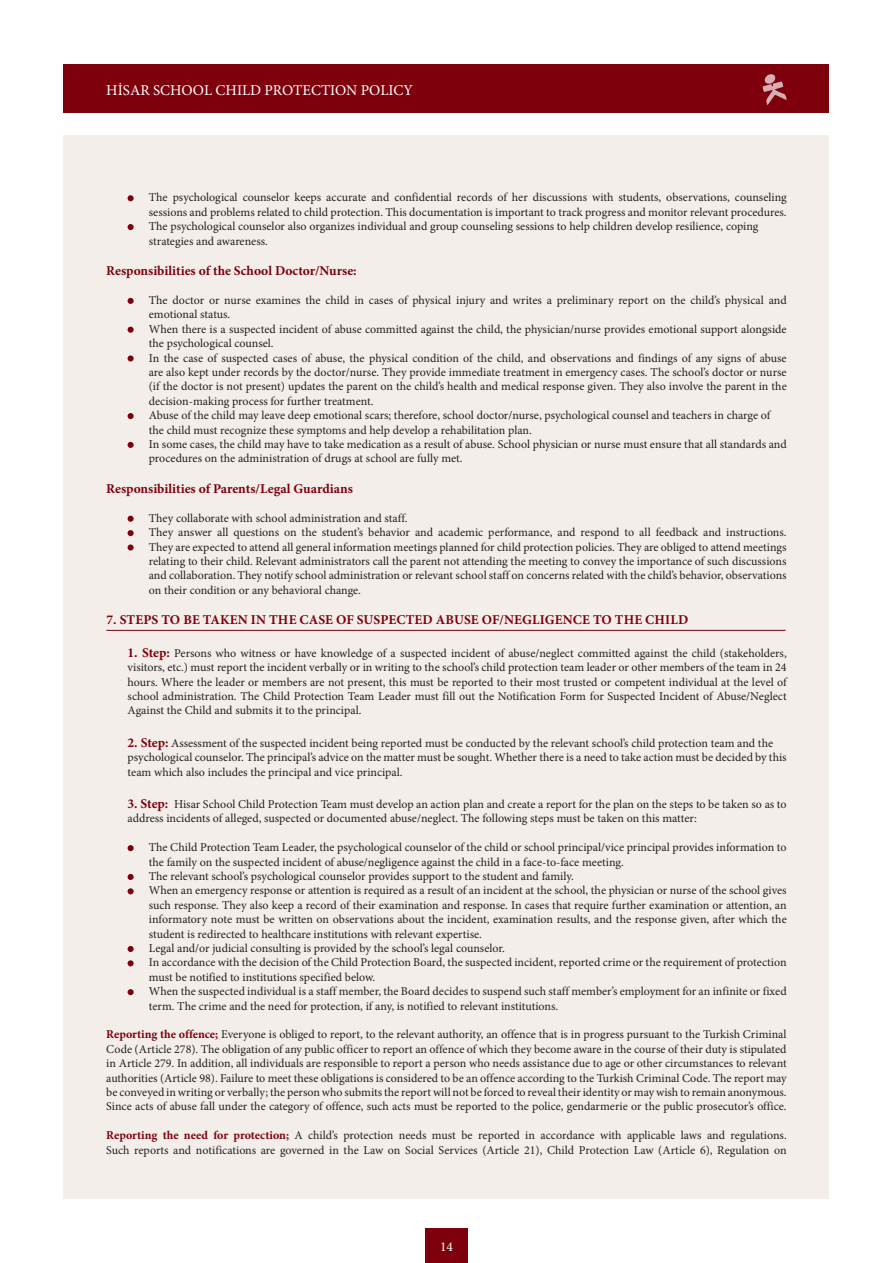
<style>
.page{position:relative;width:893px;height:1263px;background:#fff}
.page>*{position:absolute;margin:0;border:0;box-sizing:border-box;transform-origin:0 0}
.t1{font:15px "Minion Pro";color:#fff}
.t2{font:700 13.5px "Minion Pro";color:#7e000c}
.t3{font:13.5px "Minion Pro";color:#fff}
.t4{font:12px/14.4px "Minion Pro";color:#231f20;text-align:justify}
.s1{font-weight:700;font-size:13.5px;color:#7e000c}
.s2{font-weight:700;color:#7e000c}
</style>
<div class="page">
<div style="left:425px;top:1229px;width:43px;height:34px;background:#7e000c"></div>
<div style="left:64px;top:136px;width:765px;height:1063px;background:#f3eeea"></div>
<div style="left:64px;top:64px;width:765px;height:49px;background:#7e000c"></div>
<svg style="left:763px;top:74px;width:24px;height:31px"></svg>
<hr style="left:106px;top:630px;width:680px;height:1px;background:#7e000c">
<svg style="left:128px;top:195px;width:6px;height:6px"></svg>
<svg style="left:128px;top:224px;width:6px;height:6px"></svg>
<svg style="left:128px;top:298px;width:6px;height:6px"></svg>
<svg style="left:128px;top:327px;width:6px;height:6px"></svg>
<svg style="left:128px;top:355px;width:6px;height:6px"></svg>
<svg style="left:128px;top:413px;width:6px;height:6px"></svg>
<svg style="left:128px;top:442px;width:6px;height:6px"></svg>
<svg style="left:128px;top:516px;width:6px;height:6px"></svg>
<svg style="left:128px;top:530px;width:6px;height:6px"></svg>
<svg style="left:128px;top:544px;width:6px;height:6px"></svg>
<svg style="left:128px;top:845px;width:6px;height:6px"></svg>
<svg style="left:128px;top:874px;width:6px;height:6px"></svg>
<svg style="left:128px;top:888px;width:6px;height:6px"></svg>
<svg style="left:128px;top:946px;width:6px;height:6px"></svg>
<svg style="left:128px;top:960px;width:6px;height:6px"></svg>
<svg style="left:128px;top:989px;width:6px;height:6px"></svg>
<p class="t1" style="left:106px;top:80px;width:308px">HİSAR SCHOOL CHILD PROTECTION POLICY</p>
<p class="t4" style="left:149px;top:190px;width:639px">The psychological counselor keeps accurate and confidential records of her discussions with students, observations, counseling</p>
<p class="t4" style="left:149px;top:205px;width:639px">sessions and problems related to child protection. This documentation is important to track progress and monitor relevant procedures.</p>
<p class="t4" style="left:149px;top:219px;width:611px">The psychological counselor also organizes individual and group counseling sessions to help children develop resilience, coping</p>
<p class="t4" style="left:149px;top:234px;width:121px">strategies and awareness.</p>
<p class="t2" style="left:106px;top:261px;width:252px">Responsibilities of the School Doctor/Nurse:</p>
<p class="t4" style="left:149px;top:293px;width:639px">The doctor or nurse examines the child in cases of physical injury and writes a preliminary report on the child’s physical and</p>
<p class="t4" style="left:149px;top:307px;width:83px">emotional status.</p>
<p class="t4" style="left:149px;top:322px;width:639px">When there is a suspected incident of abuse committed against the child, the physician/nurse provides emotional support alongside</p>
<p class="t4" style="left:149px;top:336px;width:126px">the psychological counsel.</p>
<p class="t4" style="left:149px;top:351px;width:639px">In the case of suspected cases of abuse, the physical condition of the child, and observations and findings of any signs of abuse</p>
<p class="t4" style="left:149px;top:365px;width:639px">are also kept under records by the doctor/nurse. They provide immediate treatment in emergency cases. The school’s doctor or nurse</p>
<p class="t4" style="left:149px;top:379px;width:639px">(if the doctor is not present) updates the parent on the child’s health and medical response given. They also involve the parent in the</p>
<p class="t4" style="left:149px;top:394px;width:226px">decision-making process for further treatment.</p>
<p class="t4" style="left:149px;top:408px;width:623px">Abuse of the child may leave deep emotional scars; therefore, school doctor/nurse, psychological counsel and teachers in charge of</p>
<p class="t4" style="left:149px;top:423px;width:385px">the child must recognize these symptoms and help develop a rehabilitation plan.</p>
<p class="t4" style="left:149px;top:437px;width:639px">In some cases, the child may have to take medication as a result of abuse. School physician or nurse must ensure that all standards and</p>
<p class="t4" style="left:149px;top:451px;width:315px">procedures on the administration of drugs at school are fully met.</p>
<p class="t2" style="left:106px;top:479px;width:248px">Responsibilities of Parents/Legal Guardians</p>
<p class="t4" style="left:149px;top:511px;width:260px">They collaborate with school administration and staff.</p>
<p class="t4" style="left:149px;top:525px;width:639px">They answer all questions on the student’s behavior and academic performance, and respond to all feedback and instructions.</p>
<p class="t4" style="left:149px;top:540px;width:639px">They are expected to attend all general information meetings planned for child protection policies. They are obliged to attend meetings</p>
<p class="t4" style="left:149px;top:554px;width:639px">relating to their child. Relevant administrators call the parent not attending the meeting to convey the importance of such discussions</p>
<p class="t4" style="left:149px;top:568px;width:639px">and collaboration. They notify school administration or relevant school staff on concerns related with the child’s behavior, observations</p>
<p class="t4" style="left:149px;top:583px;width:214px">on their condition or any behavioral change.</p>
<p class="t2" style="left:106px;top:610px;width:583px">7. STEPS TO BE TAKEN IN THE CASE OF SUSPECTED ABUSE OF/NEGLIGENCE TO THE CHILD</p>
<p class="t4" style="left:128px;top:646px;width:661px"><span class="s1">1. Step:</span> Persons who witness or have knowledge of a suspected incident of abuse/neglect committed against the child (stakeholders,</p>
<p class="t4" style="left:128px;top:660px;width:661px">visitors, etc.) must report the incident verbally or in writing to the school’s child protection team leader or other members of the team in 24</p>
<p class="t4" style="left:128px;top:675px;width:661px">hours. Where the leader or members are not present, this must be reported to their most trusted or competent individual at the level of</p>
<p class="t4" style="left:128px;top:689px;width:661px">school administration. The Child Protection Team Leader must fill out the Notification Form for Suspected Incident of Abuse/Neglect</p>
<p class="t4" style="left:128px;top:703px;width:235px">Against the Child and submits it to the principal.</p>
<p class="t4" style="left:128px;top:736px;width:647px"><span class="s1">2. Step:</span> Assessment of the suspected incident being reported must be conducted by the relevant school’s child protection team and the</p>
<p class="t4" style="left:128px;top:750px;width:661px">psychological counselor. The principal’s advice on the matter must be sought. Whether there is a need to take action must be decided by this</p>
<p class="t4" style="left:128px;top:765px;width:277px">team which also includes the principal and vice principal.</p>
<p class="t4" style="left:128px;top:797px;width:660px"><span class="s1">3. Step:</span> Hisar School Child Protection Team must develop an action plan and create a report for the plan on the steps to be taken so as to</p>
<p class="t4" style="left:128px;top:811px;width:571px">address incidents of alleged, suspected or documented abuse/neglect. The following steps must be taken on this matter:</p>
<p class="t4" style="left:149px;top:840px;width:639px">The Child Protection Team Leader, the psychological counselor of the child or school principal/vice principal provides information to</p>
<p class="t4" style="left:149px;top:855px;width:477px">the family on the suspected incident of abuse/negligence against the child in a face-to-face meeting.</p>
<p class="t4" style="left:149px;top:869px;width:426px">The relevant school’s psychological counselor provides support to the student and family.</p>
<p class="t4" style="left:149px;top:883px;width:639px">When an emergency response or attention is required as a result of an incident at the school, the physician or nurse of the school gives</p>
<p class="t4" style="left:149px;top:898px;width:639px">such response. They also keep a record of their examination and response. In cases that require further examination or attention, an</p>
<p class="t4" style="left:149px;top:912px;width:639px">informatory note must be written on observations about the incident, examination results, and the response given, after which the</p>
<p class="t4" style="left:149px;top:927px;width:335px">student is redirected to healthcare institutions with relevant expertise.</p>
<p class="t4" style="left:149px;top:941px;width:358px">Legal and/or judicial consulting is provided by the school’s legal counselor.</p>
<p class="t4" style="left:149px;top:955px;width:639px">In accordance with the decision of the Child Protection Board, the suspected incident, reported crime or the requirement of protection</p>
<p class="t4" style="left:149px;top:970px;width:228px">must be notified to institutions specified below.</p>
<p class="t4" style="left:149px;top:984px;width:639px">When the suspected individual is a staff member, the Board decides to suspend such staff member’s employment for an infinite or fixed</p>
<p class="t4" style="left:149px;top:999px;width:411px">term. The crime and the need for protection, if any, is notified to relevant institutions.</p>
<p class="t4" style="left:106px;top:1027px;width:682px"><span class="s2">Reporting the offence;</span> Everyone is obliged to report, to the relevant authority, an offence that is in progress pursuant to the Turkish Criminal Code (Article 278). The obligation of any public officer to report an offence of which they become aware in the course of their duty is stipulated in Article 279. In addition, all individuals are responsible to report a person who needs assistance due to age or other circumstances to relevant authorities (Article 98). Failure to meet these obligations is considered to be an offence according to the Turkish Criminal Code. The report may be conveyed in writing or verbally; the person who submits the report will not be forced to reveal their identity or may wish to remain anonymous.<br>Since acts of abuse fall under the category of offence, such acts must be reported to the police, gendarmerie or the public prosecutor’s office.</p>
<p class="t4" style="left:106px;top:1128px;width:682px"><span class="s2">Reporting the need for protection;</span> A child’s protection needs must be reported in accordance with applicable laws and regulations.<br>Such reports and notifications are governed in the Law on Social Services (Article 21), Child Protection Law (Article 6), Regulation on</p>
<p class="t3" style="left:440px;top:1237px;width:14px">14</p>
</div>
